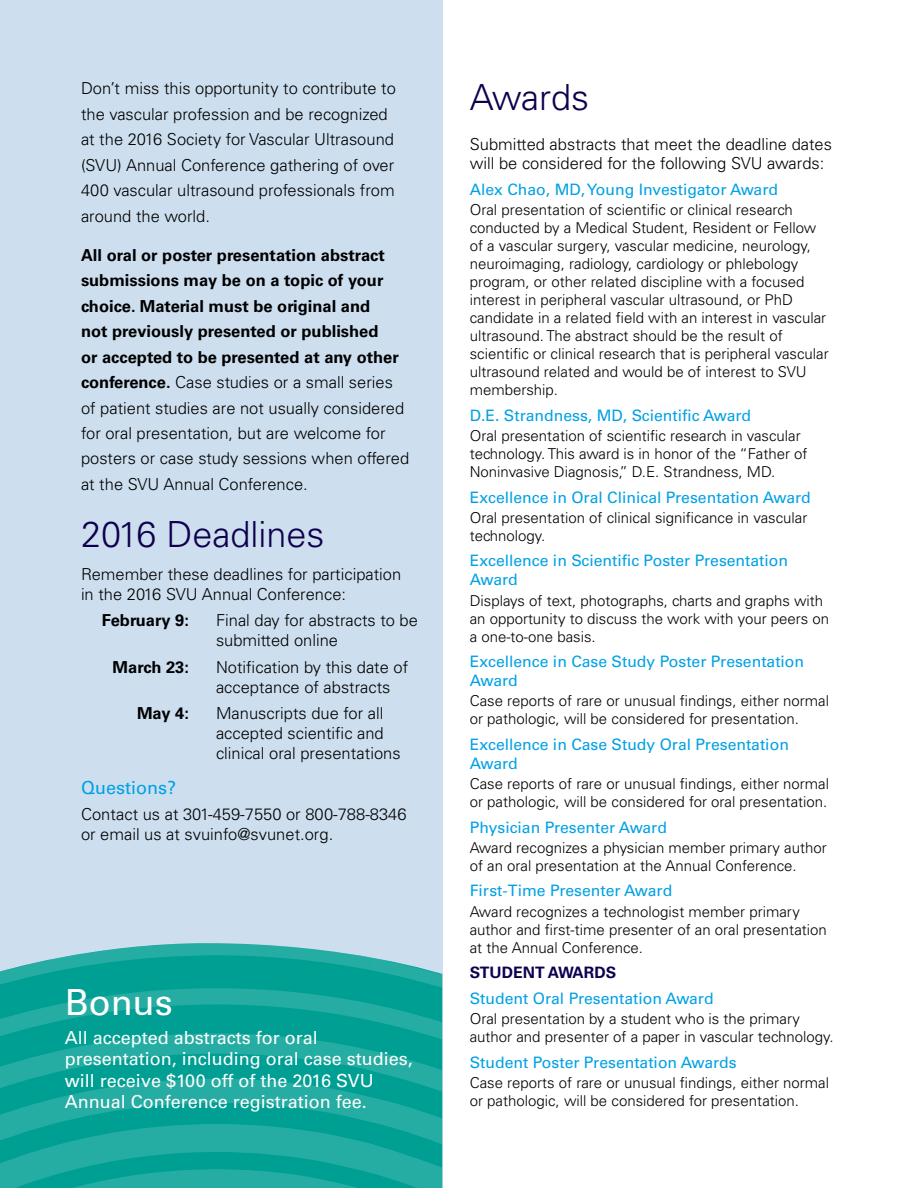
<style>
.page{position:relative;width:918px;height:1188px;background:#fff}
.page>*{position:absolute;margin:0;border:0;box-sizing:border-box;transform-origin:0 0}
.t1{font:300 36px "Univers";color:#0f004e}
.t2{font:36px "Univers";color:#fff}
.t3{font:18px/21.6px "Univers";color:#fff}
.t4{font:18px "Univers";color:#00a1e4}
.t5{font:300 16.5px/19.8px "Univers";color:#000}
.t6{font:700 16.5px/25.5px "Univers";color:#000}
.t7{font:15.75px/18.9px "Univers";color:#00a1e4}
.t8{font:700 15.75px "Univers";color:#0f004e}
.t9{font:300 15px/18px "Univers";color:#000}
.s1{font-weight:300}
</style>
<div class="page">
<div style="left:0;top:0;width:442px;height:1188px;background:#cddfef"></div>
<svg style="left:0;top:943px;width:442px;height:245px;background:#19a79d"></svg>
<p class="t5" style="left:81px;top:75px;width:317px;line-height:25.5px">Don’t miss this opportunity to contribute to the vascular profession and be recognized at the 2016 Society for Vascular Ultrasound (SVU) Annual Conference gathering of over 400 vascular ultrasound professionals from around the world.</p>
<p class="t6" style="left:81px;top:242px;width:330px">All oral or poster presentation abstract submissions may be on a topic of your choice. Material must be original and<br>not previously presented or published<br>or accepted to be presented at any other conference. <span class="s1">Case studies or a small series of patient studies are not usually considered for oral presentation, but are welcome for posters or case study sessions when offered at the SVU Annual Conference.</span></p>
<h1 class="t1" style="left:81px;top:512px;width:245px">2016 Deadlines</h1>
<p class="t5" style="left:81px;top:564px;width:322px">Remember these deadlines for participation in the 2016 SVU Annual Conference:</p>
<p class="t6" style="left:102px;top:608px;width:89px">February 9:</p>
<p class="t5" style="left:216px;top:611px;width:203px">Final day for abstracts to be submitted online</p>
<p class="t6" style="left:81px;top:654px;width:25px">M</p>
<p class="t6" style="left:128px;top:654px;width:62px">arch 23:</p>
<p class="t5" style="left:216px;top:657px;width:194px">Notification by this date of acceptance of abstracts</p>
<p class="t6" style="left:81px;top:701px;width:37px">M</p>
<p class="t6" style="left:153px;top:701px;width:38px">ay 4:</p>
<p class="t5" style="left:216px;top:703px;width:186px">Manuscripts due for all accepted scientific and clinical oral presentations</p>
<p class="t4" style="left:81px;top:777px;width:97px">Questions?</p>
<p class="t5" style="left:81px;top:805px;width:327px">Contact us at 301-459-7550 or 800-788-8346 or email us at svuinfo@svunet.org.</p>
<h1 class="t2" style="left:65px;top:981px;width:109px">Bonus</h1>
<p class="t3" style="left:65px;top:1026px;width:350px">All accepted abstracts for oral presentation, including oral case studies, will receive $100 off of the 2016 SVU Annual Conference registration fee.</p>
<h1 class="t1" style="left:470px;top:75px;width:121px">Awards</h1>
<p class="t5" style="left:470px;top:134px;width:364px">Submitted abstracts that meet the deadline dates will be considered for the following SVU awards:</p>
<p class="t7" style="left:470px;top:180px;width:310px">Alex Chao, MD, Young I nvestigator Award</p>
<p class="t9" style="left:470px;top:201px;width:360px">Oral presentation of scientific or clinical research conducted by a Medical Student, Resident or Fellow of a vascular surgery, vascular medicine, neurology, neuroimaging, radiology, cardiology or phlebology program, or other related discipline with a focused interest in peripheral vascular ultrasound, or PhD candidate in a related field with an interest in vascular ultrasound. The abstract should be the result of scientific or clinical research that is peripheral vascular ultrasound related and would be of interest to SVU membership.</p>
<p class="t7" style="left:470px;top:406px;width:283px">D.E. Strandness, MD, Scientific Award</p>
<p class="t9" style="left:470px;top:427px;width:339px">Oral presentation of scientific research in vascular technology. This award is in honor of the “Father of<br>Noninvasive Diagnosis,” D.E. Strandness, MD.</p>
<p class="t7" style="left:470px;top:488px;width:343px">Excellence in Oral Clinical Presentation Award</p>
<p class="t9" style="left:470px;top:509px;width:339px">Oral presentation of clinical significance in vascular technology.</p>
<p class="t7" style="left:470px;top:552px;width:320px">Excellence in Scientific Poster Presentation<br>Award</p>
<p class="t9" style="left:470px;top:591px;width:361px">Displays of text, photographs, charts and graphs with an opportunity to discuss the work with your peers on a one-to-one basis.</p>
<p class="t7" style="left:470px;top:652px;width:336px">Excellence in Case Study Poster Presentation<br>Award</p>
<p class="t9" style="left:470px;top:692px;width:361px">Case reports of rare or unusual findings, either normal or pathologic, will be considered for presentation.</p>
<p class="t7" style="left:470px;top:735px;width:321px">Excellence in Case Study Oral Presentation<br>Award</p>
<p class="t9" style="left:470px;top:775px;width:361px">Case reports of rare or unusual findings, either normal or pathologic, will be considered for oral presentation.</p>
<p class="t7" style="left:470px;top:818px;width:199px">Physician Presenter Award</p>
<p class="t9" style="left:470px;top:838px;width:358px">Award recognizes a physician member primary author of an oral presentation at the Annual Conference.</p>
<p class="t7" style="left:470px;top:881px;width:204px">First-Time Presenter Award</p>
<p class="t9" style="left:470px;top:902px;width:359px">Award recognizes a technologist member primary author and first-time presenter of an oral presentation at the Annual Conference.</p>
<p class="t8" style="left:470px;top:963px;width:145px">Student Awards</p>
<p class="t7" style="left:470px;top:989px;width:245px">Student Oral Presentation Award</p>
<p class="t9" style="left:470px;top:1010px;width:365px">Oral presentation by a student who is the primary author and presenter of a paper in vascular technology.</p>
<p class="t7" style="left:470px;top:1053px;width:269px">Student Poster Presentation Awards</p>
<p class="t9" style="left:470px;top:1074px;width:361px">Case reports of rare or unusual findings, either normal or pathologic, will be considered for presentation.</p>
</div>
